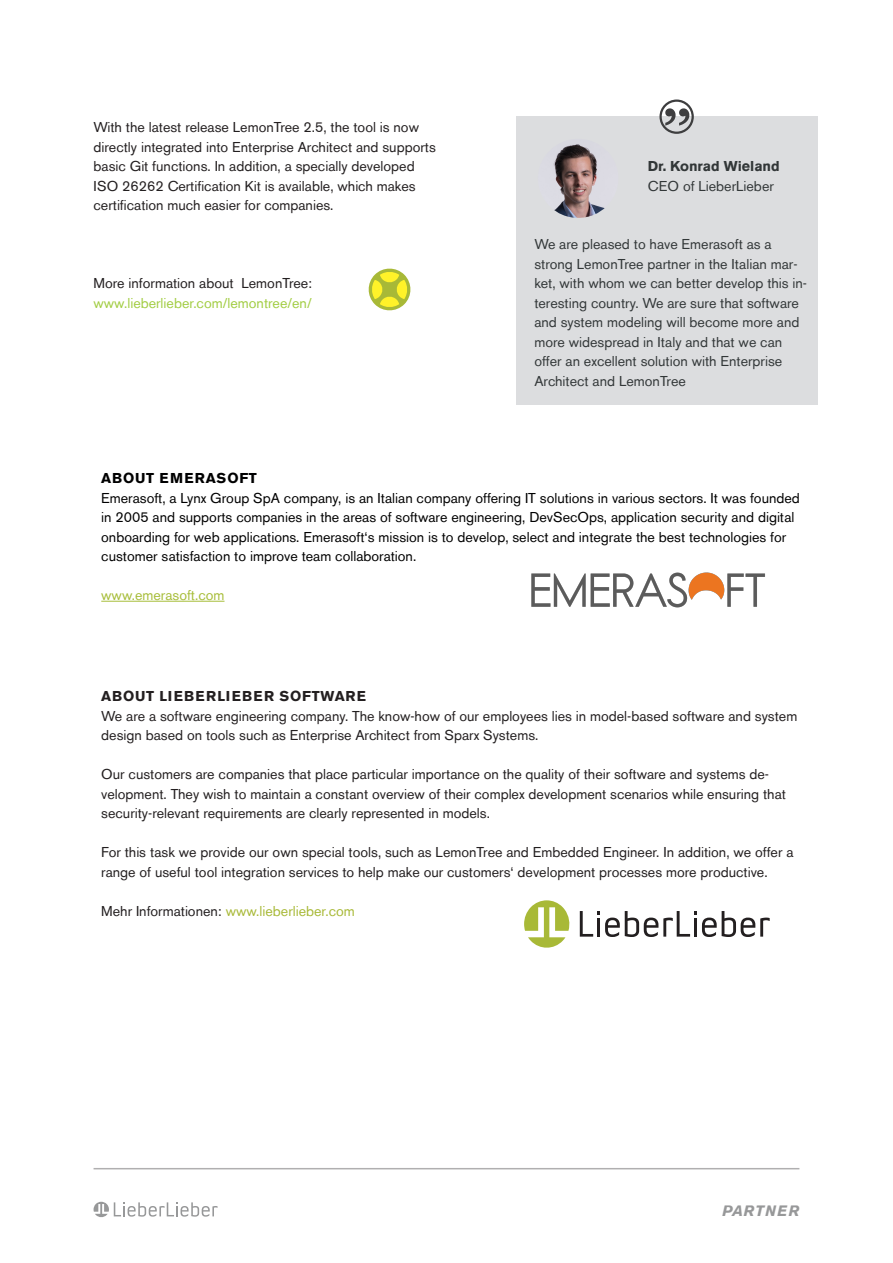
<style>
.page{position:relative;width:893px;height:1263px;background:#fff}
.page>*{position:absolute;margin:0;border:0;box-sizing:border-box;transform-origin:0 0}
.t1{font:15px "Berthold Akzidenz Grotesk BE Bd I";letter-spacing:.06em;color:#979899}
.ZwiÜ{font:14.25px/19.5px "Akzidenz Grotesk BE";color:#231f20}
.t2{font:14.25px/19.5px "Akzidenz Grotesk BE";color:#000001}
.Zitat_grün{font:14.25px/19.5px "Akzidenz Grotesk BE";color:#323738}
.t3{font:14.25px "Akzidenz Grotesk BE";color:#a8b937}
.ZwiÜ-2{font:14.25px "Akzidenz Grotesk BE";color:#a2cd43}
.Namen_Zitat{font:14.25px/19.5px "Akzidenz Grotesk BE";color:#323738}
.t4{font:700 14.25px "Akzidenz Grotesk BE";letter-spacing:.07em;color:#231f20}
.t5{font:14.25px "Akzidenz Grotesk BE";color:#a7bd39}
.t6{font:700 14.25px "Akzidenz Grotesk BE";letter-spacing:.05em;color:#000001}
.s1{font-weight:700}
.s2{color:#231f20}
</style>
<div class="page">
<hr style="left:94px;top:1168px;width:705px;height:1px;background:#b0afb0">
<svg style="left:94px;top:1202px;width:124px;height:16px"></svg>
<div style="left:517px;top:117px;width:301px;height:288px;background:#dcdddf"></div>
<img style="left:553px;top:144px;width:52px;height:74px">
<svg style="left:664px;top:107px;width:26px;height:20px"></svg>
<div style="left:659px;top:99px;width:35px;height:35px;border:2px solid #3e3e3f;border-radius:50%"></div>
<hr style="left:101px;top:601px;width:124px;height:1px;background:#a7bd39">
<svg style="left:580px;top:911px;width:190px;height:26px"></svg>
<svg style="left:524px;top:900px;width:46px;height:48px"></svg>
<svg style="left:368px;top:268px;width:43px;height:43px"></svg>
<img style="left:531px;top:572px;width:234px;height:36px">
<p class="ZwiÜ" style="left:94px;top:117px;width:344px">With the latest release LemonTree 2.5, the tool is now directly integrated into Enterprise Architect and supports basic Git functions. In addition, a specially developed ISO 26262 Certification Kit is available, which makes certification much easier for companies.</p>
<p class="ZwiÜ" style="left:94px;top:273px;width:220px">More information about LemonTree:</p>
<p class="ZwiÜ-2" style="left:94px;top:294px;width:220px">www.lieberlieber.com/lemontree/en/</p>
<p class="Namen_Zitat" style="left:648px;top:156px;width:134px"><span class="s1">Dr. Konrad Wieland<br></span>CEO of LieberLieber</p>
<p class="Zitat_grün" style="left:534px;top:234px;width:274px">We are pleased to have Emerasoft as a strong LemonTree partner in the Italian mar&shy;ket, with whom we can better develop this in&shy;teresting country. We are sure that software and system modeling will become more and more widespread in Italy and that we can offer an excellent solution with Enterprise Architect and LemonTree</p>
<p class="t6" style="left:101px;top:470px;width:157px">ABOUT EMERASOFT</p>
<p class="t2" style="left:101px;top:488px;width:700px">Emerasoft, a Lynx Group SpA company, is an Italian company offering IT solutions in various sectors. It was founded in 2005 and supports companies in the areas of software engineering, DevSecOps, application security and digital onboarding for web applications. Emerasoft‘s mission is to develop, select and integrate the best technologies for customer satisfaction to improve team collaboration.</p>
<p class="t5" style="left:101px;top:587px;width:125px">www.emerasoft.com</p>
<p class="t4" style="left:101px;top:688px;width:266px">ABOUT LIEBERLIEBER SOFTWARE</p>
<p class="ZwiÜ" style="left:101px;top:706px;width:698px">We are a software engineering company. The know-how of our employees lies in model-based software and system design based on tools such as Enterprise Architect from Sparx Systems.</p>
<p class="ZwiÜ" style="left:101px;top:764px;width:686px">Our customers are companies that place particular importance on the quality of their software and systems de&shy;velopment. They wish to maintain a constant overview of their complex development scenarios while ensuring that security-relevant requirements are clearly represented in models.</p>
<p class="ZwiÜ" style="left:101px;top:842px;width:694px">For this task we provide our own special tools, such as LemonTree and Embedded Engineer. In addition, we offer a range of useful tool integration services to help make our customers‘ development processes more productive.</p>
<p class="t3" style="left:101px;top:902px;width:255px"><span class="s2">Mehr Informationen:</span> www.lieberlieber.com</p>
<p class="t1" style="left:722px;top:1202px;width:79px">PARTNER</p>
</div>
